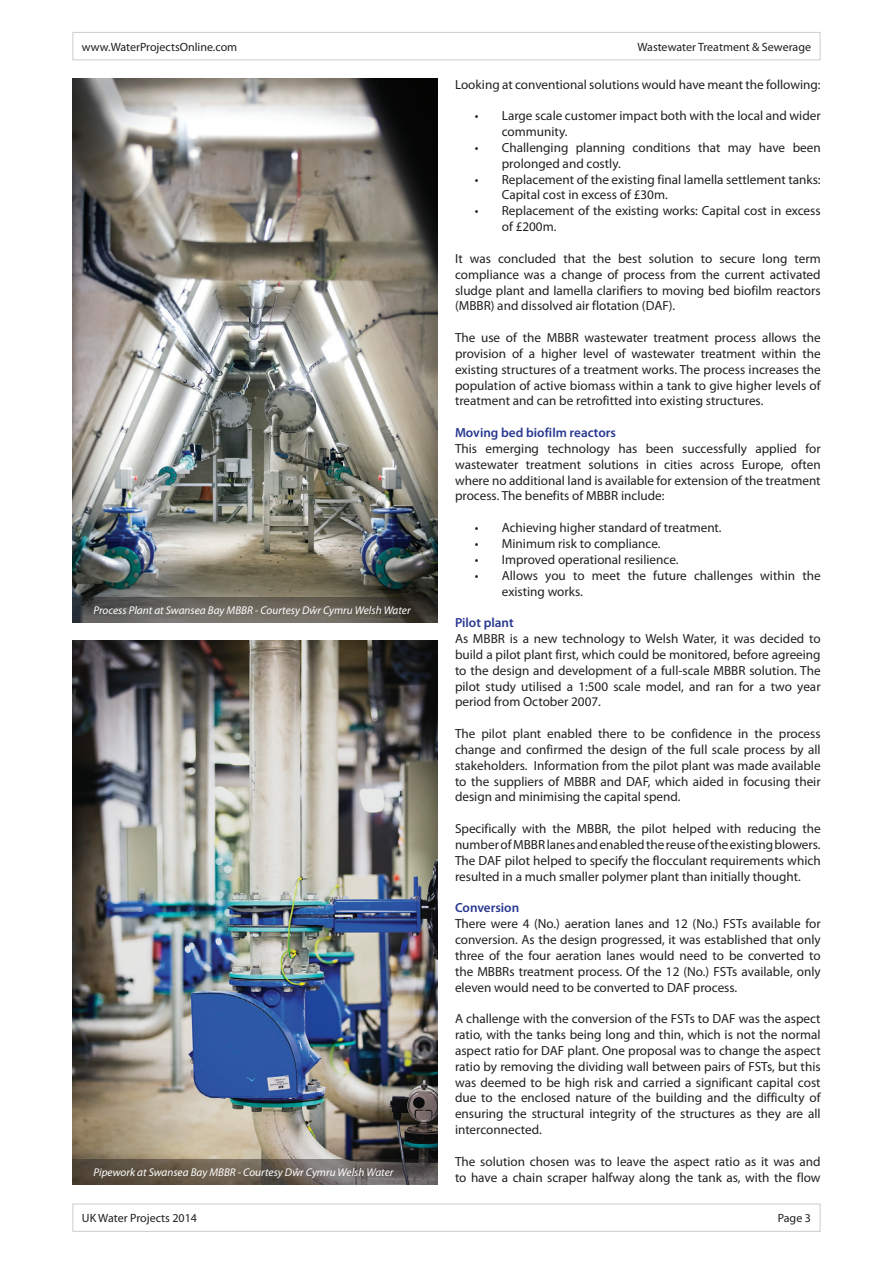
<style>
.page{position:relative;width:893px;height:1263px;background:#fff}
.page>*{position:absolute;margin:0;border:0;box-sizing:border-box;transform-origin:0 0}
.t1{font:13.2px/15.9px "Myriad Pro";color:#231f20;text-align:justify}
.t2{font:600 13.2px "Myriad Pro";color:#283890}
.t3{font:12px "Myriad Pro";color:#231f20}
.t4{font:italic 11.25px "Myriad Pro";color:#fff}
</style>
<div class="page">
<div style="left:72px;top:32px;width:749px;height:28px;border:1px solid #d1d2d4"></div>
<div style="left:72px;top:1203px;width:749px;height:29px;border:1px solid #d1d2d4"></div>
<img style="left:72px;top:79px;width:366px;height:518px">
<svg style="left:72px;top:597px;width:366px;height:26px;background:#5d5a53"></svg>
<img style="left:72px;top:640px;width:366px;height:519px">
<svg style="left:72px;top:1159px;width:366px;height:25px;background:#635a50"></svg>
<p class="t3" style="left:82px;top:39px;width:157px">www.WaterProjectsOnline.com</p>
<p class="t3" style="left:637px;top:39px;width:175px">Wastewater Treatment &amp; Sewerage</p>
<p class="t4" style="left:94px;top:604px;width:319px">Process Plant at Swansea Bay MBBR - Courtesy Dŵr Cymru Welsh Water</p>
<p class="t4" style="left:94px;top:1165px;width:301px">Pipework at Swansea Bay MBBR - Courtesy Dŵr Cymru Welsh Water</p>
<p class="t1" style="left:455px;top:76px;width:367px">Looking at conventional solutions would have meant the following:</p>
<p class="t1" style="left:502px;top:108px;width:320px;text-indent:-27px">• Large scale customer impact both with the local and wider community.</p>
<p class="t1" style="left:502px;top:139px;width:320px;text-indent:-27px">• Challenging planning conditions that may have been prolonged and costly.</p>
<p class="t1" style="left:502px;top:171px;width:320px;text-indent:-27px">• Replacement of the existing final lamella settlement tanks:<br>Capital cost in excess of £30m.</p>
<p class="t1" style="left:502px;top:203px;width:320px;text-indent:-27px">• Replacement of the existing works: Capital cost in excess of £200m.</p>
<p class="t1" style="left:455px;top:250px;width:367px">It was concluded that the best solution to secure long term compliance was a change of process from the current activated sludge plant and lamella clarifiers to moving bed biofilm reactors (MBBR) and dissolved air flotation (DAF).</p>
<p class="t1" style="left:455px;top:329px;width:367px">The use of the MBBR wastewater treatment process allows the provision of a higher level of wastewater treatment within the existing structures of a treatment works. The process increases the population of active biomass within a tank to give higher levels of treatment and can be retrofitted into existing structures.</p>
<p class="t2" style="left:455px;top:424px;width:163px">Moving bed biofilm reactors</p>
<p class="t1" style="left:455px;top:440px;width:367px">This emerging technology has been successfully applied for wastewater treatment solutions in cities across Europe, often where no additional land is available for extension of the treatment process. The benefits of MBBR include:</p>
<p class="t1" style="left:475px;top:519px;width:248px">• Achieving higher standard of treatment.</p>
<p class="t1" style="left:475px;top:535px;width:187px">• Minimum risk to compliance.</p>
<p class="t1" style="left:475px;top:551px;width:205px">• Improved operational resilience.</p>
<p class="t1" style="left:502px;top:567px;width:320px;text-indent:-27px">• Allows you to meet the future challenges within the existing works.</p>
<p class="t2" style="left:455px;top:614px;width:60px">Pilot plant</p>
<p class="t1" style="left:455px;top:630px;width:367px">As MBBR is a new technology to Welsh Water, it was decided to build a pilot plant first, which could be monitored, before agreeing to the design and development of a full-scale MBBR solution. The pilot study utilised a 1:500 scale model, and ran for a two year period from October 2007.</p>
<p class="t1" style="left:455px;top:725px;width:367px">The pilot plant enabled there to be confidence in the process change and confirmed the design of the full scale process by all stakeholders. Information from the pilot plant was made available to the suppliers of MBBR and DAF, which aided in focusing their design and minimising the capital spend.</p>
<p class="t1" style="left:455px;top:820px;width:367px">Specifically with the MBBR, the pilot helped with reducing the number of MBBR lanes and enabled the reuse of the existing blowers.<br>The DAF pilot helped to specify the flocculant requirements which resulted in a much smaller polymer plant than initially thought.</p>
<p class="t2" style="left:455px;top:899px;width:66px">Conversion</p>
<p class="t1" style="left:455px;top:915px;width:367px">There were 4 (No.) aeration lanes and 12 (No.) FSTs available for conversion. As the design progressed, it was established that only three of the four aeration lanes would need to be converted to the MBBRs treatment process. Of the 12 (No.) FSTs available, only eleven would need to be converted to DAF process.</p>
<p class="t1" style="left:455px;top:1011px;width:367px">A challenge with the conversion of the FSTs to DAF was the aspect ratio, with the tanks being long and thin, which is not the normal aspect ratio for DAF plant. One proposal was to change the aspect ratio by removing the dividing wall between pairs of FSTs, but this was deemed to be high risk and carried a significant capital cost due to the enclosed nature of the building and the difficulty of ensuring the structural integrity of the structures as they are all interconnected.</p>
<p class="t1" style="left:455px;top:1153px;width:367px">The solution chosen was to leave the aspect ratio as it was and to have a chain scraper halfway along the tank as, with the flow</p>
<p class="t3" style="left:82px;top:1211px;width:117px">UK Water Projects 2014</p>
<p class="t3" style="left:778px;top:1211px;width:35px">Page 3</p>
</div>
